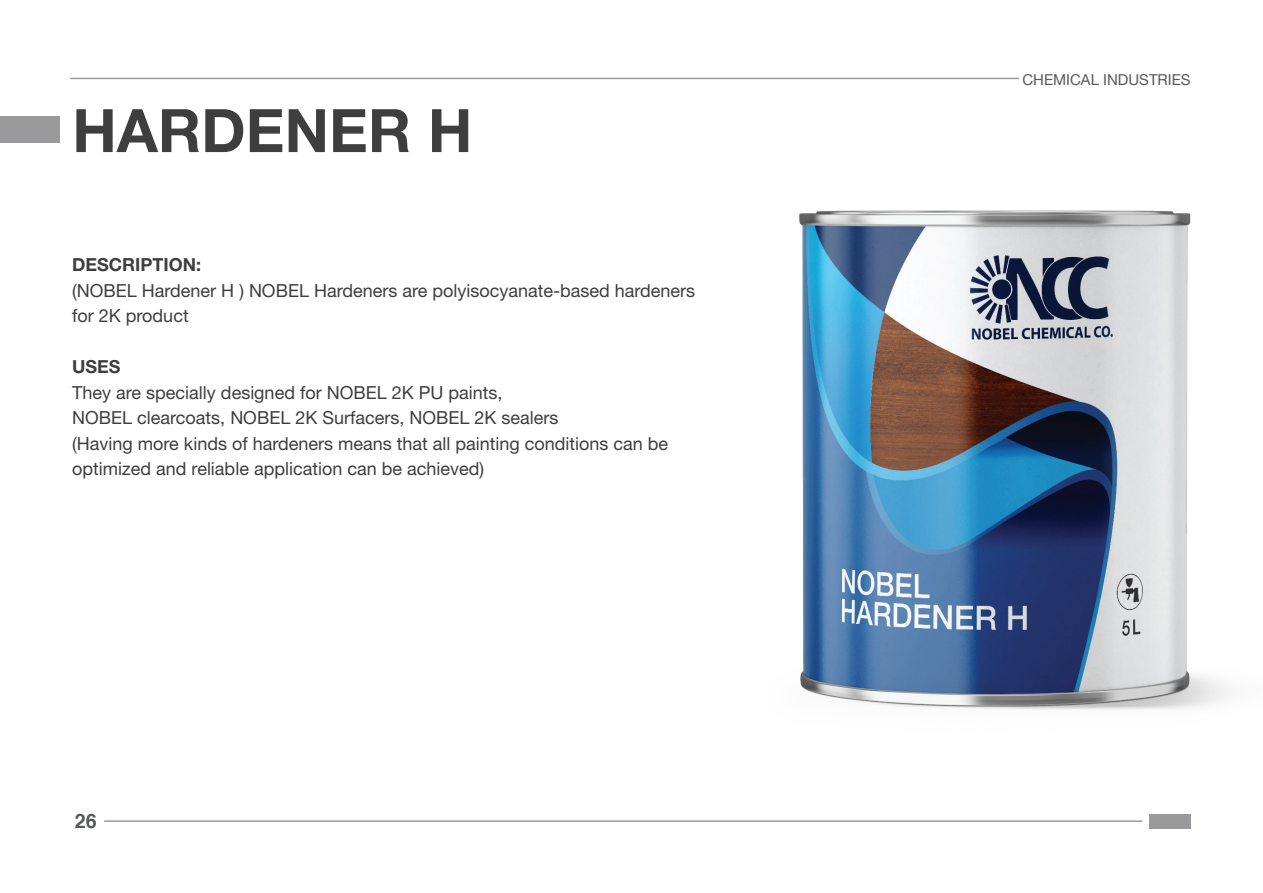
<style>
.page{position:relative;width:1263px;height:893px;background:#fff}
.page>*{position:absolute;margin:0;border:0;box-sizing:border-box;transform-origin:0 0}
.t1{font:700 60px "Helvetica Neue";color:#3e3e3f}
.t2{font:700 19.8px "Helvetica";color:#57585a}
.t3{font:18px/25.5px "Helvetica Neue LT Std";color:#3e3e3f}
.t4{font:700 18px "Helvetica Neue LT Std";color:#3e3e3f}
.t5{font:15px "Helvetica Neue";color:#57585a}
</style>
<div class="page">
<div style="left:0;top:117px;width:60px;height:26px;background:#9a9a9c"></div>
<div style="left:1149px;top:814px;width:42px;height:14px;background:#9a9a9c"></div>
<hr style="left:104px;top:820px;width:1038px;height:2px;background:#57585a">
<hr style="left:70px;top:78px;width:949px;height:1px;background:#57585a">
<img style="left:799px;top:210px;width:431px;height:500px">
<h1 class="t1" style="left:72px;top:84px;width:402px">HARDENER H</h1>
<p class="t4" style="left:72px;top:254px;width:130px">DESCRIPTION:</p>
<p class="t3" style="left:72px;top:277px;width:624px">(NOBEL Hardener H ) NOBEL Hardeners are polyisocyanate-based hardeners for 2K product</p>
<p class="t4" style="left:72px;top:356px;width:50px">USES</p>
<p class="t3" style="left:72px;top:379px;width:597px">They are specially designed for NOBEL 2K PU paints,<br>NOBEL clearcoats, NOBEL 2K Surfacers, NOBEL 2K sealers<br>(Having more kinds of hardeners means that all painting conditions can be optimized and reliable application can be achieved)</p>
<p class="t2" style="left:75px;top:805px;width:24px">26</p>
<p class="t5" style="left:1022px;top:69px;width:170px">CHEMICAL INDUSTRIES</p>
</div>
